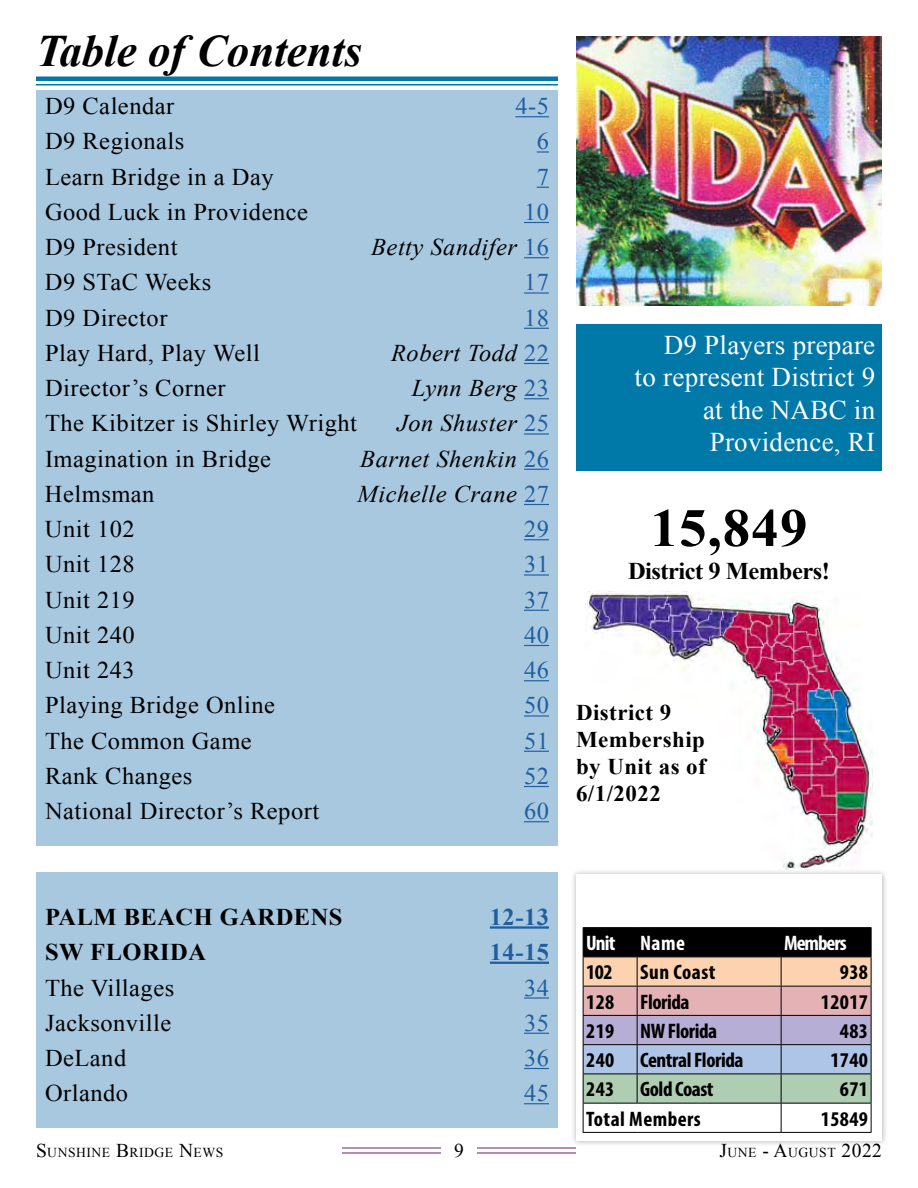
<style>
.page{position:relative;width:918px;height:1188px;background:#fff}
.page>*{position:absolute;margin:0;border:0;box-sizing:border-box;transform-origin:0 0}
.t1{font:700 54px "Times New Roman";color:#000}
.t2{font:italic 700 45px "Times New Roman";color:#000}
.t3{font:27px/32.4px "Times New Roman";letter-spacing:.01em;color:#fff;text-align:right}
.t4{font:24px "Times New Roman";letter-spacing:.02em;color:#000}
.t5{font:italic 24px "Times New Roman";letter-spacing:.02em;color:#000}
.t6{font:24px "Times New Roman";letter-spacing:.02em;color:#215e9e}
.t7{font:700 24px "Times New Roman";letter-spacing:.02em;color:#000}
.t8{font:700 24px "Times New Roman";letter-spacing:-.02em;color:#000}
.t9{font:700 24px "Times New Roman";letter-spacing:.02em;color:#215e9e}
.t10{font:700 22.5px/27px "Times New Roman";letter-spacing:.02em;color:#000}
.t11{font:700 condensed 21px "Myriad Pro";letter-spacing:-.02em;color:#000}
.t12{font:700 condensed 21px "Myriad Pro";letter-spacing:.02em;color:#000}
.t13{font:700 condensed 21px "Myriad Pro";letter-spacing:-.01em;color:#fff}
.t14{font:700 condensed 21px "Myriad Pro";letter-spacing:-.045em;color:#fff}
.t15{font:19.5px "Times New Roman";color:#000}
.t16{font:13.65px "Times New Roman";letter-spacing:.035em;color:#000}
.s1{font-style:normal;color:#215e9e}
.s2{font-size:19.5px}
</style>
<div class="page">
<hr style="left:342px;top:1147px;width:234px;height:2px;background:#6c2358">
<hr style="left:342px;top:1152px;width:234px;height:2px;background:#6c2358">
<div style="left:441px;top:1143px;width:36px;height:24px;background:#fff"></div>
<img style="left:585px;top:591px;width:288px;height:278px">
<div style="left:36px;top:90px;width:522px;height:756px;background:#a8c8e0"></div>
<div style="left:570px;top:869px;width:318px;height:279px;background:#000;opacity:.3"></div>
<div style="left:576px;top:875px;width:306px;height:266px;background:#fff"></div>
<hr style="left:583px;top:927px;width:54px;height:1px;background:#000">
<hr style="left:637px;top:927px;width:144px;height:1px;background:#000">
<hr style="left:781px;top:927px;width:91px;height:1px;background:#000">
<svg style="left:583px;top:928px;width:289px;height:204px"></svg>
<hr style="left:583px;top:1132px;width:54px;height:1px;background:#000">
<hr style="left:637px;top:1132px;width:144px;height:1px;background:#000">
<hr style="left:781px;top:1132px;width:91px;height:1px;background:#000">
<div style="left:576px;top:324px;width:306px;height:146px;background:#0079a9"></div>
<div style="left:36px;top:872px;width:522px;height:256px;background:#a8c8e0"></div>
<hr style="left:515px;top:116px;width:34px;height:1px;background:#215e9e">
<svg style="left:537px;top:151px;width:12px;height:2px"></svg>
<svg style="left:537px;top:187px;width:12px;height:1px"></svg>
<svg style="left:524px;top:222px;width:25px;height:1px"></svg>
<svg style="left:524px;top:257px;width:25px;height:1px"></svg>
<hr style="left:524px;top:292px;width:25px;height:2px;background:#215e9e">
<svg style="left:524px;top:328px;width:25px;height:1px"></svg>
<svg style="left:524px;top:363px;width:25px;height:1px"></svg>
<svg style="left:524px;top:398px;width:25px;height:1px"></svg>
<hr style="left:524px;top:433px;width:25px;height:2px;background:#215e9e">
<svg style="left:524px;top:469px;width:25px;height:1px"></svg>
<svg style="left:524px;top:504px;width:25px;height:1px"></svg>
<svg style="left:524px;top:539px;width:25px;height:1px"></svg>
<hr style="left:524px;top:574px;width:25px;height:2px;background:#215e9e">
<svg style="left:524px;top:610px;width:25px;height:1px"></svg>
<svg style="left:524px;top:645px;width:25px;height:1px"></svg>
<svg style="left:524px;top:680px;width:25px;height:1px"></svg>
<hr style="left:524px;top:715px;width:25px;height:2px;background:#215e9e">
<svg style="left:524px;top:751px;width:25px;height:1px"></svg>
<svg style="left:524px;top:786px;width:25px;height:1px"></svg>
<svg style="left:524px;top:821px;width:25px;height:1px"></svg>
<hr style="left:490px;top:926px;width:59px;height:3px;background:#215e9e">
<hr style="left:490px;top:962px;width:59px;height:2px;background:#215e9e">
<hr style="left:524px;top:997px;width:25px;height:2px;background:#215e9e">
<svg style="left:524px;top:1033px;width:25px;height:1px"></svg>
<svg style="left:524px;top:1068px;width:25px;height:1px"></svg>
<svg style="left:524px;top:1103px;width:25px;height:1px"></svg>
<div style="left:36px;top:76px;width:522px;height:5px;background:#0079a9"></div>
<hr style="left:36px;top:84px;width:522px;height:2px;background:#0079a9">
<img style="left:576px;top:36px;width:306px;height:270px">
<h2 class="t2" style="left:36px;top:20px;width:327px">Table of Contents</h2>
<p class="t4" style="left:45px;top:90px;width:131px">D9 Calendar</p>
<p class="t6" style="left:515px;top:90px;width:35px">4-5</p>
<p class="t4" style="left:45px;top:125px;width:141px">D9 Regionals</p>
<p class="t6" style="left:537px;top:125px;width:14px">6</p>
<p class="t4" style="left:45px;top:160px;width:230px">Learn Bridge in a Day</p>
<p class="t6" style="left:537px;top:160px;width:14px">7</p>
<p class="t4" style="left:45px;top:196px;width:265px">Good Luck in Providence</p>
<p class="t6" style="left:524px;top:196px;width:26px">10</p>
<p class="t4" style="left:45px;top:231px;width:134px">D9 President</p>
<p class="t5" style="left:371px;top:231px;width:179px">Betty Sandifer <span class="s1">16</span></p>
<p class="t4" style="left:45px;top:266px;width:168px">D9 STaC Weeks</p>
<p class="t6" style="left:524px;top:266px;width:26px">17</p>
<p class="t4" style="left:45px;top:302px;width:124px">D9 Director</p>
<p class="t6" style="left:524px;top:302px;width:26px">18</p>
<p class="t4" style="left:45px;top:337px;width:216px">Play Hard, Play Well</p>
<p class="t5" style="left:391px;top:336px;width:159px">Robert Todd <span class="s1">22</span></p>
<p class="t4" style="left:45px;top:372px;width:182px">Director’s Corner</p>
<p class="t5" style="left:412px;top:372px;width:139px">Lynn Berg <span class="s1">23</span></p>
<p class="t4" style="left:45px;top:407px;width:313px">The Kibitzer is Shirley Wright</p>
<p class="t5" style="left:397px;top:407px;width:153px">Jon Shuster <span class="s1">25</span></p>
<p class="t4" style="left:45px;top:443px;width:228px">Imagination in Bridge</p>
<p class="t5" style="left:360px;top:442px;width:190px">Barnet Shenkin <span class="s1">26</span></p>
<p class="t4" style="left:45px;top:478px;width:111px">Helmsman</p>
<p class="t5" style="left:358px;top:477px;width:193px">Michelle Crane <span class="s1">27</span></p>
<p class="t4" style="left:45px;top:513px;width:91px">Unit 102</p>
<p class="t6" style="left:524px;top:513px;width:26px">29</p>
<p class="t4" style="left:45px;top:548px;width:91px">Unit 128</p>
<p class="t6" style="left:524px;top:548px;width:26px">31</p>
<p class="t4" style="left:45px;top:584px;width:91px">Unit 219</p>
<p class="t6" style="left:524px;top:584px;width:26px">37</p>
<p class="t4" style="left:45px;top:619px;width:91px">Unit 240</p>
<p class="t6" style="left:524px;top:619px;width:26px">40</p>
<p class="t4" style="left:45px;top:654px;width:91px">Unit 243</p>
<p class="t6" style="left:524px;top:654px;width:26px">46</p>
<p class="t4" style="left:45px;top:689px;width:232px">Playing Bridge Online</p>
<p class="t6" style="left:524px;top:689px;width:26px">50</p>
<p class="t4" style="left:45px;top:725px;width:208px">The Common Game</p>
<p class="t6" style="left:524px;top:725px;width:26px">51</p>
<p class="t4" style="left:45px;top:760px;width:149px">Rank Changes</p>
<p class="t6" style="left:524px;top:760px;width:26px">52</p>
<p class="t4" style="left:45px;top:795px;width:276px">National Director’s Report</p>
<p class="t6" style="left:524px;top:795px;width:26px">60</p>
<p class="t3" style="left:635px;top:328px;width:242px">D9 Players prepare<br>to represent District 9 at the NABC in<br>Providence, RI</p>
<h1 class="t1" style="left:651px;top:491px;width:158px">15,849</h1>
<p class="t8" style="left:628px;top:554px;width:203px">District 9 Members!</p>
<p class="t10" style="left:576px;top:698px;width:131px">District 9<br>Membership by Unit as of<br>6/1/2022</p>
<p class="t7" style="left:45px;top:900px;width:299px">PALM BEACH GARDENS</p>
<p class="t9" style="left:490px;top:900px;width:61px">12-13</p>
<p class="t7" style="left:45px;top:936px;width:163px">SW FLORIDA</p>
<p class="t9" style="left:490px;top:936px;width:61px">14-15</p>
<p class="t4" style="left:45px;top:971px;width:131px">The Villages</p>
<p class="t6" style="left:524px;top:971px;width:26px">34</p>
<p class="t4" style="left:45px;top:1007px;width:128px">Jacksonville</p>
<p class="t6" style="left:524px;top:1007px;width:26px">35</p>
<p class="t4" style="left:45px;top:1042px;width:83px">DeLand</p>
<p class="t6" style="left:524px;top:1042px;width:26px">36</p>
<p class="t4" style="left:45px;top:1077px;width:85px">Orlando</p>
<p class="t6" style="left:524px;top:1077px;width:26px">45</p>
<p class="t13" style="left:586px;top:930px;width:100px">Unit Name</p>
<p class="t14" style="left:784px;top:930px;width:64px">Members</p>
<p class="t12" style="left:586px;top:959px;width:28px">102</p>
<p class="t12" style="left:640px;top:959px;width:77px">Sun Coast</p>
<p class="t12" style="left:840px;top:959px;width:30px">938</p>
<p class="t11" style="left:586px;top:989px;width:105px">128 Florida</p>
<p class="t12" style="left:821px;top:989px;width:49px">12017</p>
<p class="t11" style="left:586px;top:1018px;width:133px">219 NW Florida</p>
<p class="t12" style="left:840px;top:1018px;width:30px">483</p>
<p class="t11" style="left:586px;top:1047px;width:159px">240 Central Florida</p>
<p class="t12" style="left:830px;top:1047px;width:39px">1740</p>
<p class="t11" style="left:586px;top:1076px;width:129px">243 Gold Coast</p>
<p class="t12" style="left:840px;top:1076px;width:30px">671</p>
<p class="t12" style="left:586px;top:1106px;width:116px">Total Members</p>
<p class="t12" style="left:821px;top:1106px;width:49px">15849</p>
<p class="t16" style="left:36px;top:1143px;width:187px"><span class="s2">S</span>UNSHINE <span class="s2">B</span>RIDGE <span class="s2">N</span>EWS</p>
<p class="t15" style="left:454px;top:1137px;width:11px">9</p>
<p class="t16" style="left:719px;top:1143px;width:164px"><span class="s2">J</span>UNE <span class="s2">- A</span>UGUST <span class="s2">2022</span></p>
</div>
